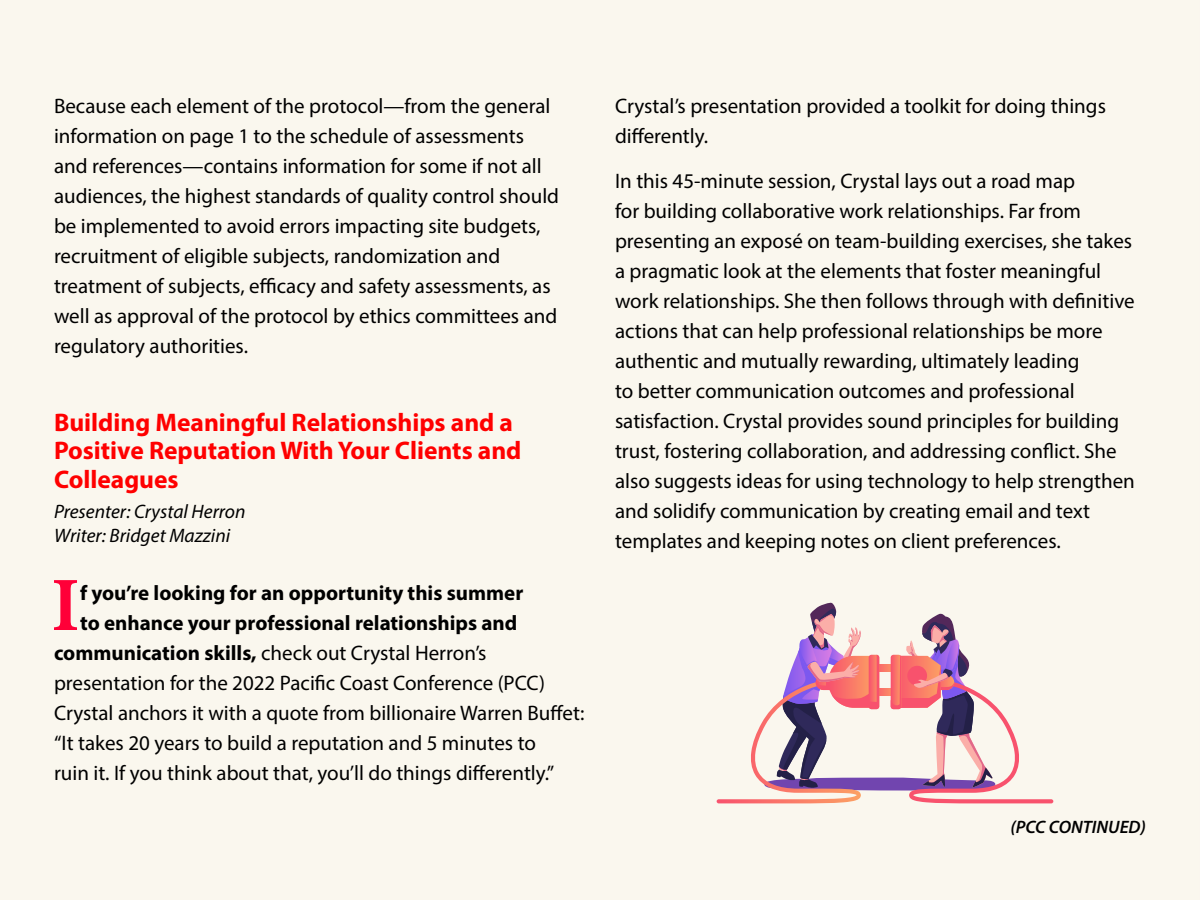
<style>
.page{position:relative;width:1200px;height:900px;background:#faf7ee}
.page>*{position:absolute;margin:0;border:0;box-sizing:border-box;transform-origin:0 0}
.CE_-_Body_1st{font:700 76.8px "Minion Pro";color:#ff0038}
.CE_-_Subtitle{font:700 25.5px/28.5px "Myriad Pro";color:#f00}
.Body{font:21px/30px "Myriad Pro";color:#000}
.CE_-_Body_1st-2{font:21px/30px "Myriad Pro";color:#000}
.CE_-_Body_1st-3{font:700 21px "Myriad Pro";color:#000}
.Byline{font:italic 19.5px/23.4px "Myriad Pro";color:#000}
.Continued{font:italic 600 18px "Myriad Pro";color:#000}
.s1{font-weight:700}
</style>
<div class="page">
<svg style="left:717px;top:602px;width:336px;height:201px;background:#e3c8ce"></svg>
<p class="Body" style="left:54px;top:90px;width:507px">Because each element of the protocol—from the general information on page 1 to the schedule of assessments and references—contains information for some if not all audiences, the highest standards of quality control should be implemented to avoid errors impacting site budgets, recruitment of eligible subjects, randomization and treatment of subjects, efficacy and safety assessments, as well as approval of the protocol by ethics committees and regulatory authorities.</p>
<p class="CE_-_Subtitle" style="left:54px;top:407px;width:469px">Building Meaningful Relationships and a<br>Positive Reputation With Your Clients and<br>Colleagues</p>
<p class="Byline" style="left:54px;top:500px;width:193px">Presenter: Crystal Herron<br>Writer: Bridget Mazzini</p>
<p class="CE_-_Body_1st" style="left:51px;top:551px;width:31px">I</p>
<p class="CE_-_Body_1st-3" style="left:80px;top:579px;width:445px">f you’re looking for an opportunity this summer</p>
<p class="CE_-_Body_1st-3" style="left:80px;top:609px;width:439px">to enhance your professional relationships and</p>
<p class="CE_-_Body_1st-2" style="left:54px;top:638px;width:434px"><span class="s1">communication skills,</span> check out Crystal Herron’s</p>
<p class="CE_-_Body_1st-2" style="left:54px;top:668px;width:493px">presentation for the 2022 Pacific Coast Conference (PCC)</p>
<p class="CE_-_Body_1st-2" style="left:54px;top:698px;width:532px">Crystal anchors it with a quote from billionaire Warren Buffet:</p>
<p class="CE_-_Body_1st-2" style="left:54px;top:728px;width:484px">“It takes 20 years to build a reputation and 5 minutes to</p>
<p class="CE_-_Body_1st-2" style="left:54px;top:758px;width:502px">ruin it. If you think about that, you’ll do things differently.”</p>
<p class="CE_-_Body_1st-2" style="left:615px;top:90px;width:493px">Crystal’s presentation provided a toolkit for doing things differently.</p>
<p class="Body" style="left:615px;top:165px;width:521px">In this 45-minute session, Crystal lays out a road map<br>for building collaborative work relationships. Far from presenting an exposé on team-building exercises, she takes a pragmatic look at the elements that foster meaningful work relationships. She then follows through with definitive actions that can help professional relationships be more authentic and mutually rewarding, ultimately leading<br>to better communication outcomes and professional satisfaction. Crystal provides sound principles for building trust, fostering collaboration, and addressing conflict. She also suggests ideas for using technology to help strengthen and solidify communication by creating email and text templates and keeping notes on client preferences.</p>
<p class="Continued" style="left:1010px;top:815px;width:137px">(PCC CONTINUED)</p>
</div>
